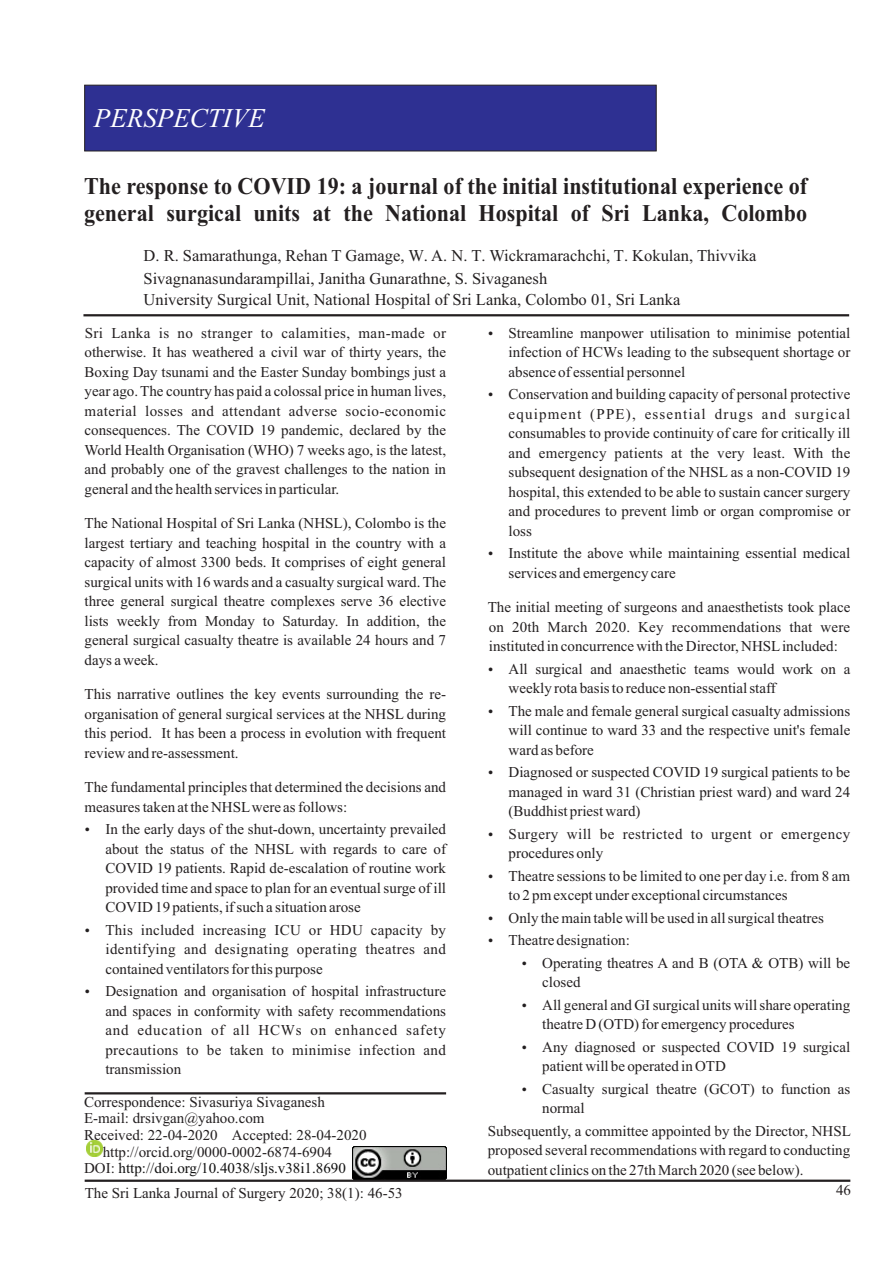
<style>
.page{position:relative;width:893px;height:1263px;background:#fff}
.page>*{position:absolute;margin:0;border:0;box-sizing:border-box;transform-origin:0 0}
.t1{font:italic 27px "Times New Roman";color:#fff}
.t2{font:700 24px/26.5px "Times New Roman";color:#231f20;scale:.92 1}
.t3{font:16.5px/23.2px "Times New Roman";color:#231f20}
.t4{font:15px/19.5px "Times New Roman";color:#231f20;text-align:justify}
.t5{font:15px/19.5px "Times New Roman";letter-spacing:.03em;color:#231f20}
.t6{font:15px "Times New Roman";color:#111}
.s1{color:#231f20}
</style>
<div class="page">
<div style="left:84px;top:84px;width:573px;height:68px;background:#2e3092"></div>
<hr style="left:83px;top:314px;width:766px;height:2px;background:#231f20">
<img style="left:86px;top:1141px;width:16px;height:16px">
<img style="left:353px;top:1146px;width:93px;height:33px">
<hr style="left:85px;top:1179px;width:765px;height:3px;background:#231f20">
<hr style="left:85px;top:1092px;width:361px;height:2px;background:#231f20">
<h1 class="t1" style="left:94px;top:108px;width:172px">PERSPECTIVE</h1>
<h2 class="t2" style="left:84px;top:175px;width:788px">The response to COVID 19: a journal of the initial institutional experience of general surgical units at the National Hospital of Sri Lanka, Colombo</h2>
<p class="t3" style="left:144px;top:245px;width:615px">D. R. Samarathunga, Rehan T Gamage, W. A. N. T. Wickramarachchi, T. Kokulan, Thivvika<br>Sivagnanasundarampillai, Janitha Gunarathne, S. Sivaganesh</p>
<p class="t3" style="left:144px;top:289px;width:538px">University Surgical Unit, National Hospital of Sri Lanka, Colombo 01, Sri Lanka</p>
<p class="t4" style="left:85px;top:324px;width:363px">Sri Lanka is no stranger to calamities, man-made or otherwise. It has weathered a civil war of thirty years, the Boxing Day tsunami and the Easter Sunday bombings just a year ago. The country has paid a colossal price in human lives, material losses and attendant adverse socio-economic consequences. The COVID 19 pandemic, declared by the World Health Organisation (WHO) 7 weeks ago, is the latest, and probably one of the gravest challenges to the nation in general and the health services in particular.</p>
<p class="t4" style="left:85px;top:515px;width:363px">The National Hospital of Sri Lanka (NHSL), Colombo is the largest tertiary and teaching hospital in the country with a capacity of almost 3300 beds. It comprises of eight general surgical units with 16 wards and a casualty surgical ward. The three general surgical theatre complexes serve 36 elective lists weekly from Monday to Saturday. In addition, the general surgical casualty theatre is available 24 hours and 7 days a week.</p>
<p class="t4" style="left:85px;top:686px;width:363px">This narrative outlines the key events surrounding the re&shy;organisation of general surgical services at the NHSL during this period. It has been a process in evolution with frequent review and re-assessment.</p>
<p class="t4" style="left:85px;top:779px;width:363px">The fundamental principles that determined the decisions and measures taken at the NHSLwere as follows:</p>
<p class="t4" style="left:105px;top:821px;width:342px">In the early days of the shut-down, uncertainty prevailed about the status of the NHSL with regards to care of COVID 19 patients. Rapid de-escalation of routine work provided time and space to plan for an eventual surge of ill COVID 19 patients, if such a situation arose</p>
<p class="t4" style="left:105px;top:921px;width:342px">This included increasing ICU or HDU capacity by identifying and designating operating theatres and contained ventilators for this purpose</p>
<p class="t4" style="left:105px;top:983px;width:342px">Designation and organisation of hospital infrastructure and spaces in conformity with safety recommendations and education of all HCWs on enhanced safety precautions to be taken to minimise infection and transmission</p>
<p class="t4" style="left:509px;top:324px;width:343px">Streamline manpower utilisation to minimise potential infection of HCWs leading to the subsequent shortage or absence of essential personnel</p>
<p class="t4" style="left:509px;top:386px;width:343px">Conservation and building capacity of personal protective equipment (PPE), essential drugs and surgical consumables to provide continuity of care for critically ill and emergency patients at the very least. With the subsequent designation of the NHSL as a non-COVID 19 hospital, this extended to be able to sustain cancer surgery and procedures to prevent limb or organ compromise or loss</p>
<p class="t4" style="left:509px;top:545px;width:343px">Institute the above while maintaining essential medical services and emergency care</p>
<p class="t4" style="left:488px;top:599px;width:364px">The initial meeting of surgeons and anaesthetists took place on 20th March 2020. Key recommendations that were instituted in concurrence with the Director, NHSLincluded:</p>
<p class="t4" style="left:509px;top:660px;width:343px">All surgical and anaesthetic teams would work on a weekly rota basis to reduce non-essential staff</p>
<p class="t4" style="left:509px;top:702px;width:343px">The male and female general surgical casualty admissions will continue to ward 33 and the respective unit's female ward as before</p>
<p class="t4" style="left:509px;top:764px;width:343px">Diagnosed or suspected COVID 19 surgical patients to be managed in ward 31 (Christian priest ward) and ward 24 (Buddhist priest ward)</p>
<p class="t5" style="left:508px;top:825px;width:343px">Surgery will be restricted to urgent or emergency procedures only</p>
<p class="t4" style="left:508px;top:867px;width:343px">Theatre sessions to be limited to one per day i.e. from 8 am to 2 pm except under exceptional circumstances</p>
<p class="t4" style="left:508px;top:908px;width:317px;line-height:22.5px">Only the main table will be used in all surgical theatres<br>Theatre designation:</p>
<p class="t4" style="left:542px;top:954px;width:309px">Operating theatres A and B (OTA &amp; OTB) will be closed</p>
<p class="t4" style="left:542px;top:996px;width:309px">All general and GI surgical units will share operating theatre D (OTD) for emergency procedures</p>
<p class="t4" style="left:542px;top:1038px;width:309px">Any diagnosed or suspected COVID 19 surgical patient will be operated in OTD</p>
<p class="t4" style="left:542px;top:1080px;width:309px">Casualty surgical theatre (GCOT) to function as normal</p>
<p class="t4" style="left:488px;top:1122px;width:365px">Subsequently, a committee appointed by the Director, NHSL proposed several recommendations with regard to conducting outpatient clinics on the 27th March 2020 (see below).</p>
<p class="t4" style="left:84px;top:1093px;width:242px">Correspondence: Sivasuriya Sivaganesh</p>
<p class="t4" style="left:84px;top:1110px;width:182px">E-mail: drsivgan@yahoo.com</p>
<p class="t4" style="left:84px;top:1126px;width:284px">Received: 22-04-2020 Accepted: 28-04-2020</p>
<p class="t4" style="left:103px;top:1143px;width:231px">http://orcid.org/0000-0002-6874-6904</p>
<p class="t6" style="left:84px;top:1163px;width:263px"><span class="s1">DOI:</span> http://doi.org/10.4038/sljs.v38i1.8690</p>
<p class="t4" style="left:85px;top:1185px;width:319px">The Sri Lanka Journal of Surgery 2020; 38(1): 46-53</p>
<p class="t4" style="left:836px;top:1181px;width:16px">46</p>
</div>
